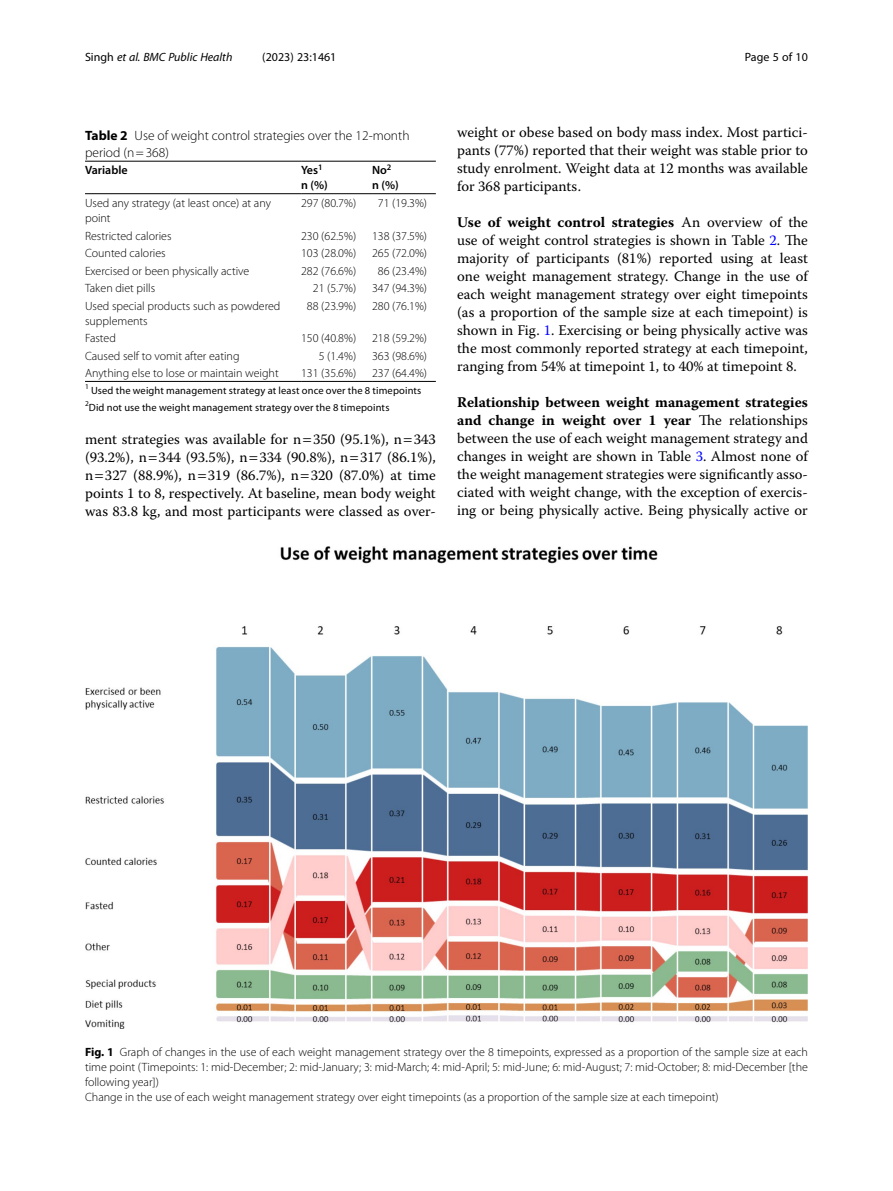
<style>
.page{position:relative;width:893px;height:1191px;background:#fff}
.page>*{position:absolute;margin:0;border:0;box-sizing:border-box;transform-origin:0 0}
.Formalpara_RuninHead{font:14.7px/18px "Warnock Pro";color:#000;text-align:justify}
.Table_Caption{font:300 13.5px/16.5px "Myriad Pro";color:#000}
.Figure_Caption{font:300 12px/15px "Myriad Pro";color:#000;text-align:justify}
.Table_Body{font:300 12px/15px "Myriad Pro";color:#000}
.Table_Body_Tab2_Deci{font:300 12px "Myriad Pro";color:#000}
.t1{font:italic 12px "Myriad Pro";color:#000}
.Table_Head{font:600 12px "Myriad Pro";color:#000}
.t2{font:12px "Myriad Pro";color:#000}
.Table_Footnote{font:10.5px "Myriad Pro";letter-spacing:.015em;color:#000}
.s1{font-style:normal}
.s2{font-weight:700}
.s3{color:#00f}
</style>
<div class="page">
<hr style="left:85px;top:193px;width:216px;height:1px;background:#000">
<hr style="left:301px;top:161px;width:71px;height:1px;background:#000">
<hr style="left:301px;top:193px;width:71px;height:1px;background:#000">
<hr style="left:372px;top:161px;width:64px;height:1px;background:#000">
<hr style="left:372px;top:193px;width:64px;height:1px;background:#000">
<hr style="left:301px;top:381px;width:71px;height:1px;background:#000">
<hr style="left:372px;top:381px;width:64px;height:1px;background:#000">
<hr style="left:85px;top:381px;width:216px;height:1px;background:#000">
<hr style="left:85px;top:161px;width:216px;height:1px;background:#000">
<img style="left:85px;top:546px;width:723px;height:483px">
<p class="t1" style="left:85px;top:50px;width:149px"><span class="s1">Singh</span> et al. BMC Public Health</p>
<p class="t2" style="left:262px;top:50px;width:76px">(2023) 23:1461</p>
<p class="t2" style="left:745px;top:50px;width:65px">Page 5 of 10</p>
<p class="Table_Caption" style="left:85px;top:128px;width:326px"><span class="s2">Table 2</span> Use of weight control strategies over the 12-month period (n=368)</p>
<p class="Table_Head" style="left:85px;top:163px;width:44px">Variable</p>
<p class="Table_Head" style="left:301px;top:163px;width:23px">Yes<sup>1</sup></p>
<p class="Table_Head" style="left:301px;top:178px;width:28px">n (%)</p>
<p class="Table_Head" style="left:372px;top:163px;width:21px">No<sup>2</sup></p>
<p class="Table_Head" style="left:372px;top:178px;width:28px">n (%)</p>
<p class="Table_Body" style="left:85px;top:196px;width:187px">Used any strategy (at least once) at any point</p>
<p class="Table_Body_Tab2_Deci" style="left:301px;top:196px;width:57px">297 (80.7%)</p>
<p class="Table_Body_Tab2_Deci" style="left:378px;top:196px;width:51px">71 (19.3%)</p>
<p class="Table_Body" style="left:85px;top:228px;width:88px">Restricted calories</p>
<p class="Table_Body_Tab2_Deci" style="left:301px;top:229px;width:57px">230 (62.5%)</p>
<p class="Table_Body_Tab2_Deci" style="left:372px;top:229px;width:57px">138 (37.5%)</p>
<p class="Table_Body" style="left:85px;top:246px;width:82px">Counted calories</p>
<p class="Table_Body_Tab2_Deci" style="left:301px;top:246px;width:57px">103 (28.0%)</p>
<p class="Table_Body_Tab2_Deci" style="left:372px;top:246px;width:57px">265 (72.0%)</p>
<p class="Table_Body" style="left:85px;top:263px;width:166px">Exercised or been physically active</p>
<p class="Table_Body_Tab2_Deci" style="left:301px;top:264px;width:57px">282 (76.6%)</p>
<p class="Table_Body_Tab2_Deci" style="left:378px;top:264px;width:51px">86 (23.4%)</p>
<p class="Table_Body" style="left:85px;top:281px;width:72px">Taken diet pills</p>
<p class="Table_Body_Tab2_Deci" style="left:313px;top:281px;width:45px">21 (5.7%)</p>
<p class="Table_Body_Tab2_Deci" style="left:372px;top:281px;width:57px">347 (94.3%)</p>
<p class="Table_Body" style="left:85px;top:298px;width:197px">Used special products such as powdered supplements</p>
<p class="Table_Body_Tab2_Deci" style="left:307px;top:299px;width:51px">88 (23.9%)</p>
<p class="Table_Body_Tab2_Deci" style="left:372px;top:299px;width:57px">280 (76.1%)</p>
<p class="Table_Body" style="left:85px;top:331px;width:32px">Fasted</p>
<p class="Table_Body_Tab2_Deci" style="left:301px;top:331px;width:57px">150 (40.8%)</p>
<p class="Table_Body_Tab2_Deci" style="left:372px;top:331px;width:57px">218 (59.2%)</p>
<p class="Table_Body" style="left:85px;top:348px;width:156px">Caused self to vomit after eating</p>
<p class="Table_Body_Tab2_Deci" style="left:319px;top:349px;width:39px">5 (1.4%)</p>
<p class="Table_Body_Tab2_Deci" style="left:372px;top:349px;width:57px">363 (98.6%)</p>
<p class="Table_Body" style="left:85px;top:366px;width:195px">Anything else to lose or maintain weight</p>
<p class="Table_Body_Tab2_Deci" style="left:301px;top:366px;width:57px">131 (35.6%)</p>
<p class="Table_Body_Tab2_Deci" style="left:372px;top:366px;width:57px">237 (64.4%)</p>
<p class="Table_Footnote" style="left:85px;top:383px;width:338px"><sup>1</sup> Used the weight management strategy at least once over the 8 timepoints</p>
<p class="Table_Footnote" style="left:85px;top:400px;width:306px"><sup>2</sup>Did not use the weight management strategy over the 8 timepoints</p>
<p class="Formalpara_RuninHead" style="left:85px;top:430px;width:352px">ment strategies was available for n 350 (95.1%), n 343 (93.2%), n 344 (93.5%), n 334 (90.8%), n 317 (86.1%), n 327 (88.9%), n 319 (86.7%), n 320 (87.0%) at time points 1 to 8, respectively. At baseline, mean body weight was 83.8 kg, and most participants were classed as over-</p>
<p class="Formalpara_RuninHead" style="left:457px;top:123px;width:352px">weight or obese based on body mass index. Most partici&shy;pants (77%) reported that their weight was stable prior to study enrolment. Weight data at 12 months was available for 368 participants.</p>
<p class="Formalpara_RuninHead" style="left:457px;top:213px;width:352px"><span class="s2">Use of weight control strategies</span> An overview of the use of weight control strategies is shown in Table <span class="s3">2</span>. The majority of participants (81%) reported using at least one weight management strategy. Change in the use of each weight management strategy over eight timepoints (as a proportion of the sample size at each timepoint) is shown in Fig. <span class="s3">1</span>. Exercising or being physically active was the most commonly reported strategy at each timepoint, ranging from 54% at timepoint 1, to 40% at timepoint 8.</p>
<p class="Formalpara_RuninHead" style="left:457px;top:393px;width:352px"><span class="s2">Relationship between weight management strategies and change in weight over 1 year</span> The relationships between the use of each weight management strategy and changes in weight are shown in Table <span class="s3">3</span>. Almost none of the weight management strategies were significantly asso&shy;ciated with weight change, with the exception of exercis&shy;ing or being physically active. Being physically active or</p>
<p class="Figure_Caption" style="left:85px;top:1044px;width:724px"><span class="s2">Fig. 1</span> Graph of changes in the use of each weight management strategy over the 8 timepoints, expressed as a proportion of the sample size at each time point (Timepoints: 1: mid-December; 2: mid-January; 3: mid-March; 4: mid-April; 5: mid-June; 6: mid-August; 7: mid-October; 8: mid-December [the following year])</p>
<p class="Figure_Caption" style="left:85px;top:1089px;width:635px">Change in the use of each weight management strategy over eight timepoints (as a proportion of the sample size at each timepoint)</p>
</div>
